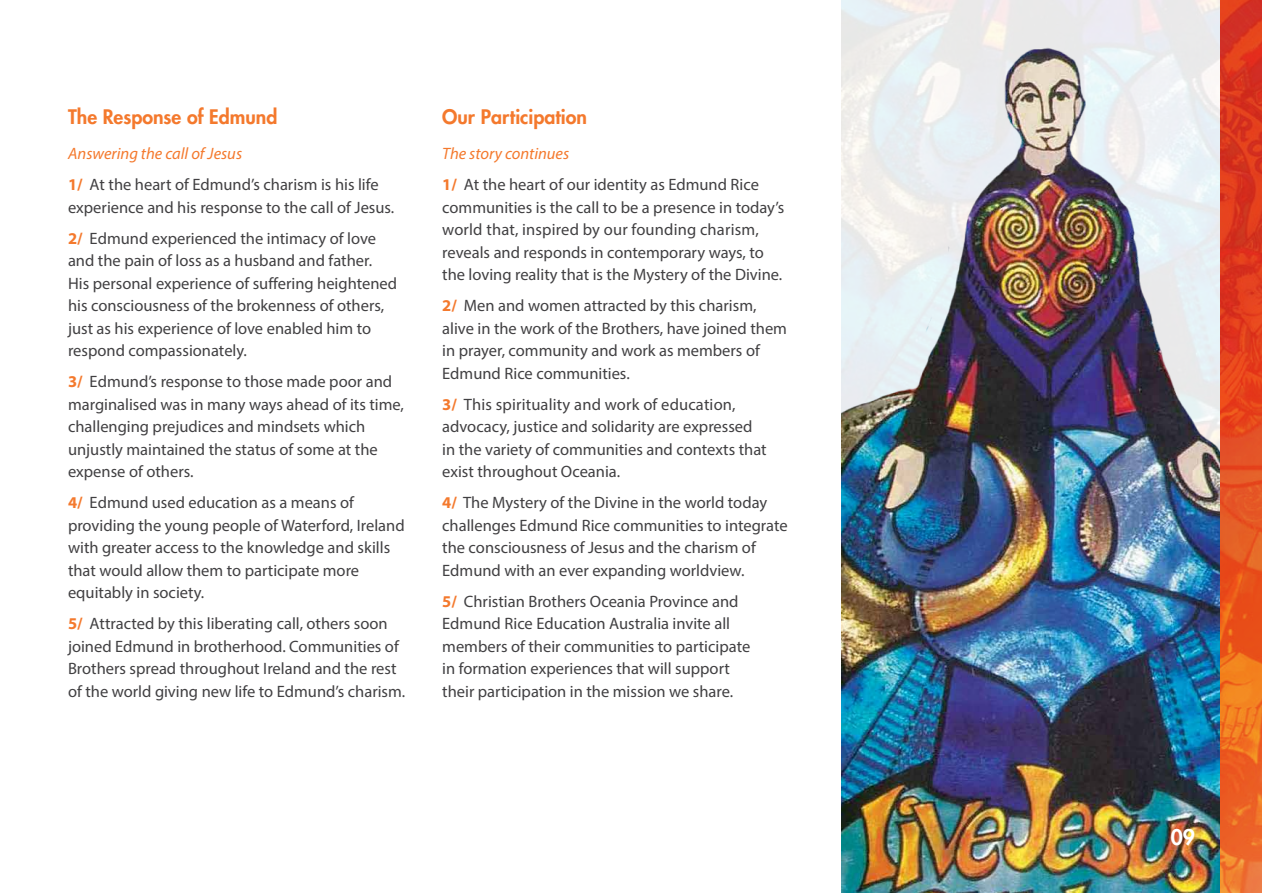
<style>
.page{position:relative;width:1263px;height:893px;background:#fff}
.page>*{position:absolute;margin:0;border:0;box-sizing:border-box;transform-origin:0 0}
.t1{font:800 21px "Futura Std";color:#fff}
.t2{font:800 19.5px "Futura Std";color:#f4792d}
.t3{font:16.5px/22.5px "Myriad Pro";color:#414042}
.s1{font-style:italic;color:#f4792d}
.s2{font-weight:700;color:#f4792d}
</style>
<div class="page">
<img style="left:842px;top:23px;width:378px;height:870px">
<img style="left:1220px;top:0;width:42px;height:893px">
<p class="t2" style="left:68px;top:108px;width:211px">The Response of Edmund</p>
<p class="t3" style="left:68px;top:138px;width:312px;line-height:31px"><span class="s1">Answering the call of Jesus<br></span><span class="s2">1/</span> At the heart of Edmund’s charism is his life</p>
<p class="t3" style="left:68px;top:191px;width:328px;line-height:31px">experience and his response to the call of Jesus.<br><span class="s2">2/</span> Edmund experienced the intimacy of love</p>
<p class="t3" style="left:68px;top:249px;width:331px">and the pain of loss as a husband and father.<br>His personal experience of suffering heightened his consciousness of the brokenness of others, just as his experience of love enabled him to respond compassionately.</p>
<p class="t3" style="left:68px;top:370px;width:337px"><span class="s2">3/</span> Edmund’s response to those made poor and marginalised was in many ways ahead of its time, challenging prejudices and mindsets which unjustly maintained the status of some at the expense of others.</p>
<p class="t3" style="left:68px;top:491px;width:338px"><span class="s2">4/</span> Edmund used education as a means of providing the young people of Waterford, Ireland with greater access to the knowledge and skills that would allow them to participate more equitably in society.</p>
<p class="t3" style="left:68px;top:612px;width:339px"><span class="s2">5/</span> Attracted by this liberating call, others soon joined Edmund in brotherhood. Communities of Brothers spread throughout Ireland and the rest of the world giving new life to Edmund’s charism.</p>
<p class="t2" style="left:442px;top:108px;width:146px">Our Participation</p>
<p class="t3" style="left:442px;top:138px;width:318px;line-height:31px"><span class="s1">The story continues<br></span><span class="s2">1/</span> At the heart of our identity as Edmund Rice</p>
<p class="t3" style="left:442px;top:196px;width:344px">communities is the call to be a presence in today’s world that, inspired by our founding charism, reveals and responds in contemporary ways, to the loving reality that is the Mystery of the Divine.</p>
<p class="t3" style="left:442px;top:294px;width:346px"><span class="s2">2/</span> Men and women attracted by this charism, alive in the work of the Brothers, have joined them in prayer, community and work as members of Edmund Rice communities.</p>
<p class="t3" style="left:442px;top:393px;width:326px"><span class="s2">3/</span> This spirituality and work of education, advocacy, justice and solidarity are expressed in the variety of communities and contexts that exist throughout Oceania.</p>
<p class="t3" style="left:442px;top:491px;width:347px"><span class="s2">4/</span> The Mystery of the Divine in the world today challenges Edmund Rice communities to integrate the consciousness of Jesus and the charism of Edmund with an ever expanding worldview.</p>
<p class="t3" style="left:442px;top:590px;width:310px"><span class="s2">5/</span> Christian Brothers Oceania Province and Edmund Rice Education Australia invite all members of their communities to participate in formation experiences that will support their participation in the mission we share.</p>
<p class="t1" style="left:1171px;top:828px;width:26px">09</p>
</div>
